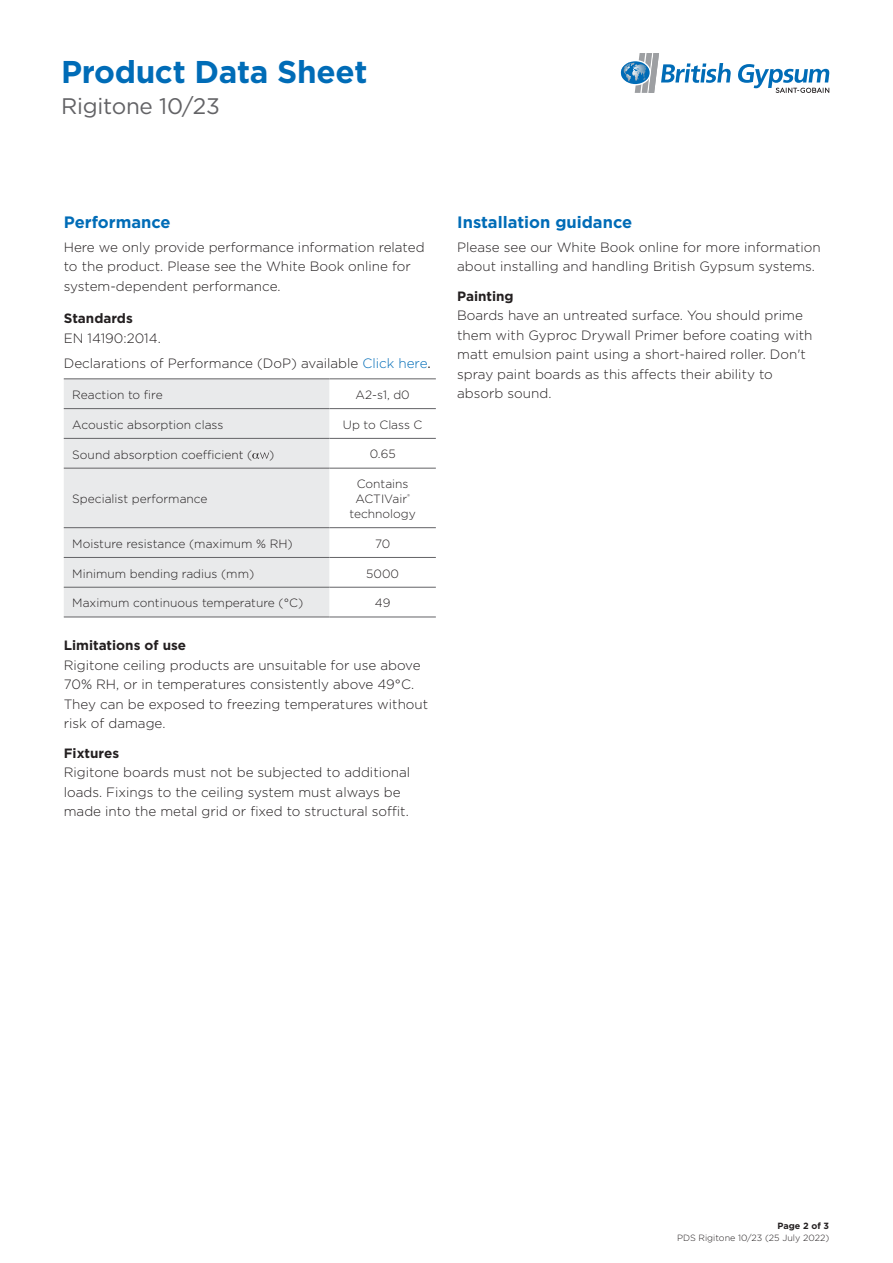
<style>
.page{position:relative;width:893px;height:1263px;background:#fff}
.page>*{position:absolute;margin:0;border:0;box-sizing:border-box;transform-origin:0 0}
.t1{font:700 31.5px "Gotham";letter-spacing:-.01em;color:#006cb7}
.t2{font:22.5px "Gotham";letter-spacing:-.01em;color:#636366}
.t3{font:700 16.5px "Gotham";color:#006cb7}
.t4{font:300 13.5px/19.5px "Gotham";color:#231f20}
.t5{font:700 13.5px "Gotham";color:#231f20}
.t6{font:300 12px/15px "Gotham";color:#231f20;text-align:center}
.t7{font:300 9px "Gotham";color:#231f20}
.t8{font:700 9px "Gotham";color:#231f20}
.s1{color:#006cb7}
.s2{font-weight:400}
</style>
<div class="page">
<svg style="left:738px;top:64px;width:92px;height:29px"></svg>
<svg style="left:621px;top:53px;width:110px;height:40px"></svg>
<div style="left:64px;top:379px;width:266px;height:238px;background:#e9eaeb"></div>
<svg style="left:330px;top:379px;width:106px;height:238px"></svg>
<hr style="left:64px;top:378px;width:266px;height:1px;background:#636366">
<hr style="left:330px;top:378px;width:106px;height:1px;background:#636366">
<hr style="left:64px;top:408px;width:266px;height:1px;background:#636366">
<hr style="left:64px;top:438px;width:266px;height:1px;background:#636366">
<hr style="left:64px;top:468px;width:266px;height:1px;background:#636366">
<hr style="left:330px;top:408px;width:106px;height:1px;background:#636366">
<hr style="left:330px;top:438px;width:106px;height:1px;background:#636366">
<hr style="left:330px;top:468px;width:106px;height:1px;background:#636366">
<hr style="left:64px;top:527px;width:266px;height:1px;background:#636366">
<hr style="left:330px;top:527px;width:106px;height:1px;background:#636366">
<hr style="left:64px;top:557px;width:266px;height:1px;background:#636366">
<hr style="left:64px;top:587px;width:266px;height:1px;background:#636366">
<hr style="left:64px;top:617px;width:266px;height:1px;background:#636366">
<hr style="left:330px;top:557px;width:106px;height:1px;background:#636366">
<hr style="left:330px;top:587px;width:106px;height:1px;background:#636366">
<hr style="left:330px;top:617px;width:106px;height:1px;background:#636366">
<svg style="left:252px;top:452px;width:17px;height:7px"></svg>
<h1 class="t1" style="left:61px;top:51px;width:308px">Product Data Sheet</h1>
<h2 class="t2" style="left:61px;top:92px;width:160px">Rigitone 10/23</h2>
<p class="t3" style="left:64px;top:211px;width:108px">Performance</p>
<p class="t4" style="left:64px;top:237px;width:362px">Here we only provide performance information related to the product. Please see the White Book online for system-dependent performance.</p>
<p class="t5" style="left:64px;top:309px;width:71px">Standards</p>
<p class="t4" style="left:64px;top:328px;width:99px">EN 14190:2014.</p>
<p class="t4" style="left:64px;top:353px;width:369px">Declarations of Performance (DoP) available <span class="s1">Click here</span><span class="s2">.</span></p>
<p class="t3" style="left:457px;top:211px;width:177px">Installation guidance</p>
<p class="t4" style="left:457px;top:237px;width:365px">Please see our White Book online for more information about installing and handling British Gypsum systems.</p>
<p class="t5" style="left:457px;top:287px;width:58px">Painting</p>
<p class="t4" style="left:457px;top:305px;width:357px">Boards have an untreated surface. You should prime them with Gyproc Drywall Primer before coating with matt emulsion paint using a short-haired roller. Don't spray paint boards as this affects their ability to</p>
<p class="t6" style="left:72px;top:387px;width:92px">Reaction to fire</p>
<p class="t6" style="left:356px;top:386px;width:56px">A2-s1, d0</p>
<p class="t4" style="left:457px;top:383px;width:96px">absorb sound.</p>
<p class="t6" style="left:72px;top:417px;width:153px">Acoustic absorption class</p>
<p class="t6" style="left:343px;top:417px;width:81px">Up to Class C</p>
<p class="t6" style="left:72px;top:447px;width:181px">Sound absorption coefficient (</p>
<p class="t6" style="left:269px;top:447px;width:7px">)</p>
<p class="t6" style="left:370px;top:446px;width:28px">0.65</p>
<p class="t6" style="left:72px;top:491px;width:137px">Specialist performance</p>
<p class="t6" style="left:349px;top:476px;width:68px">Contains<br>ACTIVair<sup>® </sup>technology</p>
<p class="t6" style="left:72px;top:536px;width:222px">Moisture resistance (maximum % RH)</p>
<p class="t6" style="left:375px;top:536px;width:17px">70</p>
<p class="t6" style="left:72px;top:566px;width:183px">Minimum bending radius (mm)</p>
<p class="t6" style="left:366px;top:566px;width:34px">5000</p>
<p class="t6" style="left:72px;top:595px;width:232px">Maximum continuous temperature (°C)</p>
<p class="t6" style="left:375px;top:595px;width:17px">49</p>
<p class="t5" style="left:64px;top:637px;width:124px">Limitations of use</p>
<p class="t4" style="left:64px;top:655px;width:366px">Rigitone ceiling products are unsuitable for use above 70% RH, or in temperatures consistently above 49°C.<br>They can be exposed to freezing temperatures without risk of damage.</p>
<p class="t5" style="left:64px;top:744px;width:57px">Fixtures</p>
<p class="t4" style="left:64px;top:762px;width:348px">Rigitone boards must not be subjected to additional loads. Fixings to the ceiling system must always be made into the metal grid or fixed to structural soffit.</p>
<p class="t8" style="left:778px;top:1219px;width:53px">Page 2 of 3</p>
<p class="t7" style="left:677px;top:1232px;width:154px">PDS Rigitone 10/23 (25 July 2022)</p>
</div>
